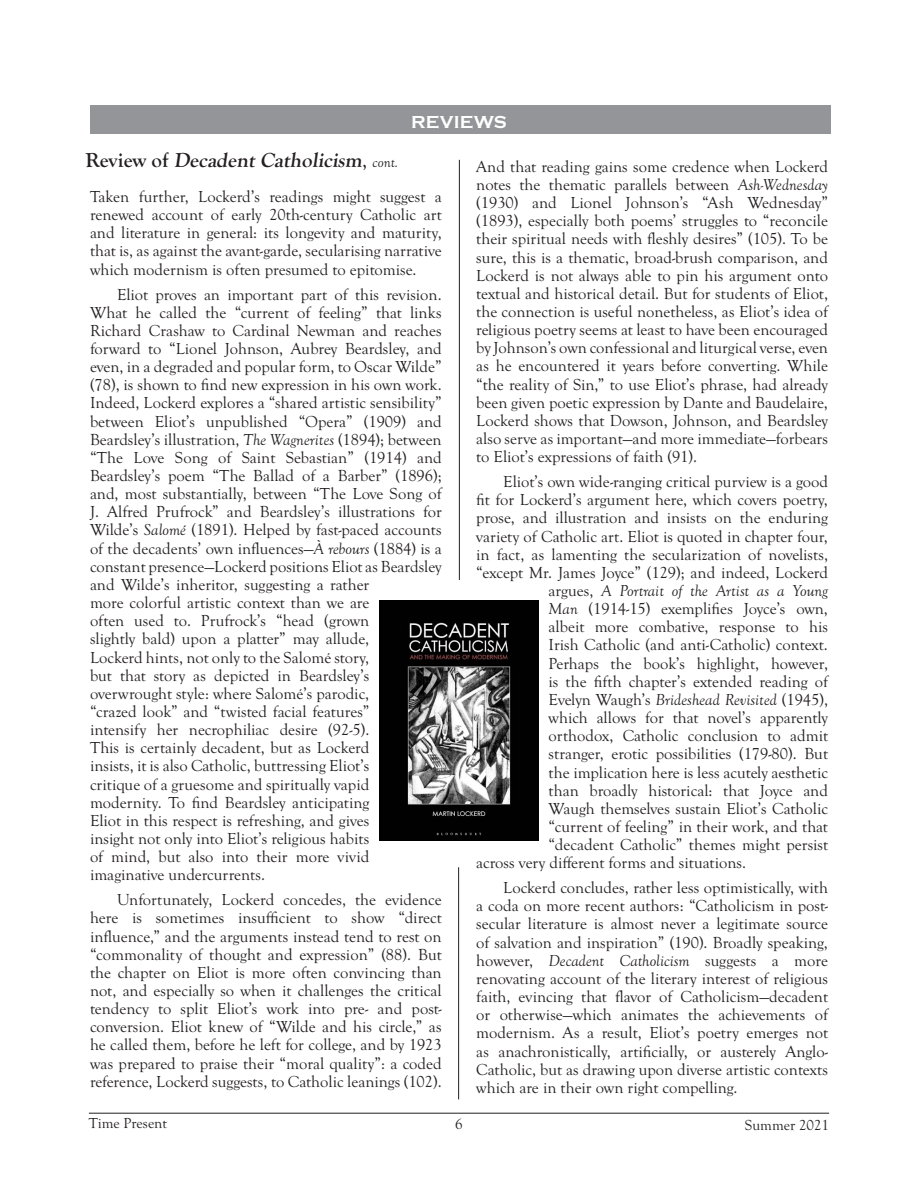
<style>
.page{position:relative;width:918px;height:1188px;background:#fff}
.page>*{position:absolute;margin:0;border:0;box-sizing:border-box;transform-origin:0 0}
.byline{font:700 21px "Goudy Old Sty";color:#231f20}
.t1{font:700 18px "Copperplate";letter-spacing:.01em;color:#fff}
.Normal_Article_Parag{font:16.5px/18.1px "Goudy Old Sty";color:#231f20;text-align:justify}
.Normal_Article_Parag-2{font:italic 16.5px "Goudy Old Sty";color:#231f20}
.t2{font:15px "Goudy Old Sty";color:#231f20}
.s1{font-weight:400}
.s2{font-weight:400;font-style:italic;font-size:15px}
.s3{font-style:italic}
.s4{font-style:normal}
</style>
<div class="page">
<hr style="left:89px;top:1113px;width:740px;height:1px;background:#231f20">
<div style="left:90px;top:106px;width:740px;height:28px;background:#939598"></div>
<hr style="left:459px;top:160px;width:1px;height:420px;background:#231f20">
<img style="left:379px;top:600px;width:160px;height:240px">
<hr style="left:458px;top:867px;width:1px;height:232px;background:#231f20">
<p class="t1" style="left:411px;top:112px;width:97px">REVIEWS</p>
<p class="byline" style="left:85px;top:149px;width:315px">R ev i ew o f Decadent Catholicism<span class="s1">,</span> <span class="s2">c o n t .</span></p>
<p class="Normal_Article_Parag" style="left:90px;top:188px;width:353px">Taken further, Lockerd’s readings might suggest a renewed account of early 20th-century Catholic art and literature in general: its longevity and maturity, that is, as against the avant-garde, secularising narrative which modernism is often presumed to epitomise.</p>
<p class="Normal_Article_Parag" style="left:90px;top:285px;width:353px;text-align:left;text-indent:27px">Eliot proves an important part of this revision.<br>What he called the “current of feeling” that links Richard Crashaw to Cardinal Newman and reaches forward to “Lionel Johnson, Aubrey Beardsley, and even, in a degraded and popular form, to Oscar Wilde” (78), is shown to find new expression in his own work.<br>Indeed, Lockerd explores a “shared artistic sensibility” between Eliot’s unpublished “Opera” (1909) and Beardsley’s illustration, <span class="s3">The Wagnerites</span> (1894); between “The Love Song of Saint Sebastian” (1914) and Beardsley’s poem “The Ballad of a Barber” (1896); and, most substantially, between “The Love Song of J. Alfred Prufrock” and Beardsley’s illustrations for Wilde’s <span class="s3">Salomé</span> (1891). Helped by fast-paced accounts of the decadents’ own influences—<span class="s3">À rebours</span> (1884) is a constant presence—Lockerd positions Eliot as Beardsley and Wilde’s inheritor, suggesting a rather<br>more colorful artistic context than we are<br>often used to. Prufrock’s “head (grown<br>slightly bald) upon a platter” may allude,<br>Lockerd hints, not only to the Salomé story,<br>but that story as depicted in Beardsley’s overwrought style: where Salomé’s parodic,<br>“crazed look” and “twisted facial features”<br>intensify her necrophiliac desire (92-5).<br>This is certainly decadent, but as Lockerd<br>insists, it is also Catholic, buttressing Eliot’s<br>critique of a gruesome and spiritually vapid modernity. To find Beardsley anticipating<br>Eliot in this respect is refreshing, and gives<br>insight not only into Eliot’s religious habits<br>of mind, but also into their more vivid imaginative undercurrents.</p>
<p class="Normal_Article_Parag" style="left:90px;top:891px;width:353px;text-indent:27px">Unfortunately, Lockerd concedes, the evidence here is sometimes insufficient to show “direct influence,” and the arguments instead tend to rest on “commonality of thought and expression” (88). But the chapter on Eliot is more often convincing than not, and especially so when it challenges the critical tendency to split Eliot’s work into pre- and post&shy;conversion. Eliot knew of “Wilde and his circle,” as he called them, before he left for college, and by 1923 was prepared to praise their “moral quality”: a coded reference, Lockerd suggests, to Catholic leanings (102).</p>
<p class="Normal_Article_Parag" style="left:476px;top:158px;width:353px">And that reading gains some credence when Lockerd notes the thematic parallels between <span class="s3">Ash-Wednesday </span>(1930) and Lionel Johnson’s “Ash Wednesday” (1893), especially both poems’ struggles to “reconcile their spiritual needs with fleshly desires” (105). To be sure, this is a thematic, broad-brush comparison, and Lockerd is not always able to pin his argument onto textual and historical detail. But for students of Eliot, the connection is useful nonetheless, as Eliot’s idea of religious poetry seems at least to have been encouraged by Johnson’s own confessional and liturgical verse, even as he encountered it years before converting. While “the reality of Sin,” to use Eliot’s phrase, had already been given poetic expression by Dante and Baudelaire, Lockerd shows that Dowson, Johnson, and Beardsley also serve as important—and more immediate—forbears to Eliot’s expressions of faith (91).</p>
<p class="Normal_Article_Parag" style="left:503px;top:473px;width:326px">Eliot’s own wide-ranging critical purview is a good</p>
<p class="Normal_Article_Parag" style="left:476px;top:491px;width:353px">fit for Lockerd’s argument here, which covers poetry,</p>
<p class="Normal_Article_Parag" style="left:476px;top:509px;width:353px">prose, and illustration and insists on the enduring</p>
<p class="Normal_Article_Parag" style="left:476px;top:527px;width:353px">variety of Catholic art. Eliot is quoted in chapter four,</p>
<p class="Normal_Article_Parag" style="left:476px;top:546px;width:353px">in fact, as lamenting the secularization of novelists,</p>
<p class="Normal_Article_Parag" style="left:476px;top:564px;width:353px">“except Mr. James Joyce” (129); and indeed, Lockerd</p>
<p class="Normal_Article_Parag-2" style="left:549px;top:582px;width:281px"><span class="s4">argues,</span> A Portrait of the Artist as a Young</p>
<p class="Normal_Article_Parag" style="left:549px;top:600px;width:281px"><span class="s3">Man</span> (1914-15) exemplifies Joyce’s own,</p>
<p class="Normal_Article_Parag" style="left:549px;top:618px;width:281px">albeit more combative, response to his</p>
<p class="Normal_Article_Parag" style="left:549px;top:636px;width:281px">Irish Catholic (and anti-Catholic) context.</p>
<p class="Normal_Article_Parag" style="left:549px;top:654px;width:281px">Perhaps the book’s highlight, however,</p>
<p class="Normal_Article_Parag" style="left:549px;top:673px;width:281px">is the fifth chapter’s extended reading of</p>
<p class="Normal_Article_Parag" style="left:549px;top:691px;width:281px">Evelyn Waugh’s <span class="s3">Brideshead Revisited</span> (1945),</p>
<p class="Normal_Article_Parag" style="left:549px;top:709px;width:281px">which allows for that novel’s apparently</p>
<p class="Normal_Article_Parag" style="left:549px;top:727px;width:281px">orthodox, Catholic conclusion to admit</p>
<p class="Normal_Article_Parag" style="left:549px;top:745px;width:281px">stranger, erotic possibilities (179-80). But</p>
<p class="Normal_Article_Parag" style="left:549px;top:763px;width:281px">the implication here is less acutely aesthetic</p>
<p class="Normal_Article_Parag" style="left:549px;top:782px;width:281px">than broadly historical: that Joyce and</p>
<p class="Normal_Article_Parag" style="left:549px;top:800px;width:281px">Waugh themselves sustain Eliot’s Catholic</p>
<p class="Normal_Article_Parag" style="left:549px;top:818px;width:281px">“current of feeling” in their work, and that</p>
<p class="Normal_Article_Parag" style="left:549px;top:836px;width:281px">“decadent Catholic” themes might persist</p>
<p class="Normal_Article_Parag" style="left:476px;top:854px;width:271px">across very different forms and situations.</p>
<p class="Normal_Article_Parag" style="left:476px;top:879px;width:353px;text-indent:27px">Lockerd concludes, rather less optimistically, with a coda on more recent authors: “Catholicism in post&shy;secular literature is almost never a legitimate source of salvation and inspiration” (190). Broadly speaking, however, <span class="s3">Decadent Catholicism</span> suggests a more renovating account of the literary interest of religious faith, evincing that flavor of Catholicism—decadent or otherwise—which animates the achievements of modernism. As a result, Eliot’s poetry emerges not as anachronistically, artificially, or austerely Anglo-Catholic, but as drawing upon diverse artistic contexts which are in their own right compelling.</p>
<p class="t2" style="left:89px;top:1115px;width:80px">Time Present</p>
<p class="t2" style="left:455px;top:1116px;width:9px">6</p>
<p class="t2" style="left:745px;top:1117px;width:86px">Summer 2021</p>
</div>
